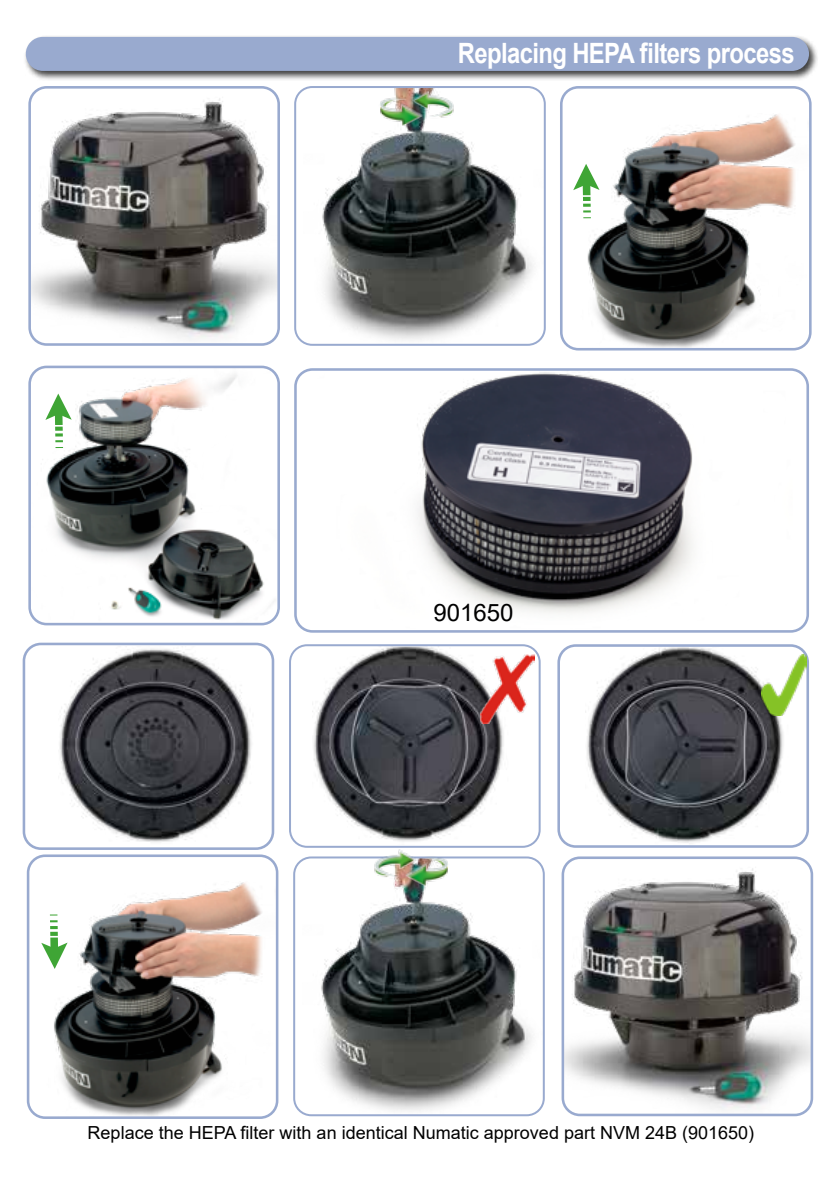
<style>
.page{position:relative;width:840px;height:1191px;background:#fff}
.page>*{position:absolute;margin:0;border:0;box-sizing:border-box;transform-origin:0 0}
.t1{font:700 28px "Arial";letter-spacing:-.025em;color:#fff;scale:.85 1}
.t2{font:24px "Arial";color:#000}
.t3{font:18px "Arial";color:#000}
</style>
<div class="page">
<img style="left:564px;top:90px;width:245px;height:259px">
<div style="left:559px;top:86px;width:252px;height:264px;border:3px solid #99aacf;border-radius:17px"></div>
<img style="left:32px;top:90px;width:244px;height:252px">
<div style="left:28px;top:86px;width:252px;height:260px;border:3px solid #99aacf;border-radius:17px"></div>
<img style="left:303px;top:87px;width:241px;height:256px">
<div style="left:294px;top:86px;width:251px;height:260px;border:2px solid #99aacf;border-radius:17px"></div>
<img style="left:32px;top:369px;width:244px;height:255px">
<div style="left:28px;top:365px;width:252px;height:260px;border:3px solid #99aacf;border-radius:17px"></div>
<div style="left:24px;top:35px;width:794px;height:46px;background:#000;opacity:.75"></div>
<div style="left:26px;top:37px;width:782px;height:34px;background:#99aacf;border-radius:17px"></div>
<img style="left:417px;top:372px;width:276px;height:241px">
<div style="left:294px;top:368px;width:514px;height:264px;border:3px solid #99aacf;border-radius:17px"></div>
<img style="left:32px;top:858px;width:245px;height:257px">
<div style="left:27px;top:854px;width:251px;height:265px;border:3px solid #99aacf;border-radius:17px"></div>
<img style="left:565px;top:859px;width:246px;height:256px">
<div style="left:561px;top:856px;width:251px;height:260px;border:3px solid #99aacf;border-radius:17px"></div>
<img style="left:302px;top:859px;width:241px;height:256px">
<div style="left:293px;top:856px;width:251px;height:260px;border:2px solid #99aacf;border-radius:17px"></div>
<div style="left:582px;top:178px;width:8px;height:17px;background:#3fa535"></div>
<svg style="left:582px;top:197px;width:8px;height:21px"></svg>
<svg style="left:573px;top:164px;width:26px;height:26px"></svg>
<div style="left:50px;top:931px;width:8px;height:5px;background:#3fa535"></div>
<div style="left:50px;top:937px;width:8px;height:18px;background:#3fa535"></div>
<svg style="left:50px;top:914px;width:8px;height:15px"></svg>
<svg style="left:41px;top:942px;width:27px;height:27px"></svg>
<img style="left:376px;top:86px;width:81px;height:41px">
<img style="left:370px;top:849px;width:81px;height:38px">
<div style="left:55px;top:426px;width:8px;height:5px;background:#3fa535"></div>
<div style="left:55px;top:407px;width:8px;height:18px;background:#3fa535"></div>
<svg style="left:55px;top:433px;width:8px;height:15px"></svg>
<svg style="left:45px;top:393px;width:27px;height:27px"></svg>
<img style="left:59px;top:649px;width:193px;height:193px">
<div style="left:23px;top:642px;width:251px;height:208px;border:3px solid #99aacf;border-radius:17px"></div>
<img style="left:585px;top:648px;width:198px;height:195px">
<div style="left:557px;top:644px;width:251px;height:204px;border:3px solid #99aacf;border-radius:17px"></div>
<img style="left:313px;top:647px;width:191px;height:195px">
<div style="left:289px;top:644px;width:251px;height:204px;border:2px solid #99aacf;border-radius:17px"></div>
<img style="left:480px;top:654px;width:54px;height:69px">
<img style="left:761px;top:654px;width:45px;height:61px">
<h1 class="t1" style="left:457px;top:34px;width:397px">Replacing HEPA filters process</h1>
<h2 class="t2" style="left:433px;top:596px;width:82px">901650</h2>
<p class="t3" style="left:88px;top:1119px;width:667px">Replace the HEPA filter with an identical Numatic approved part NVM 24B (901650)</p>
</div>
